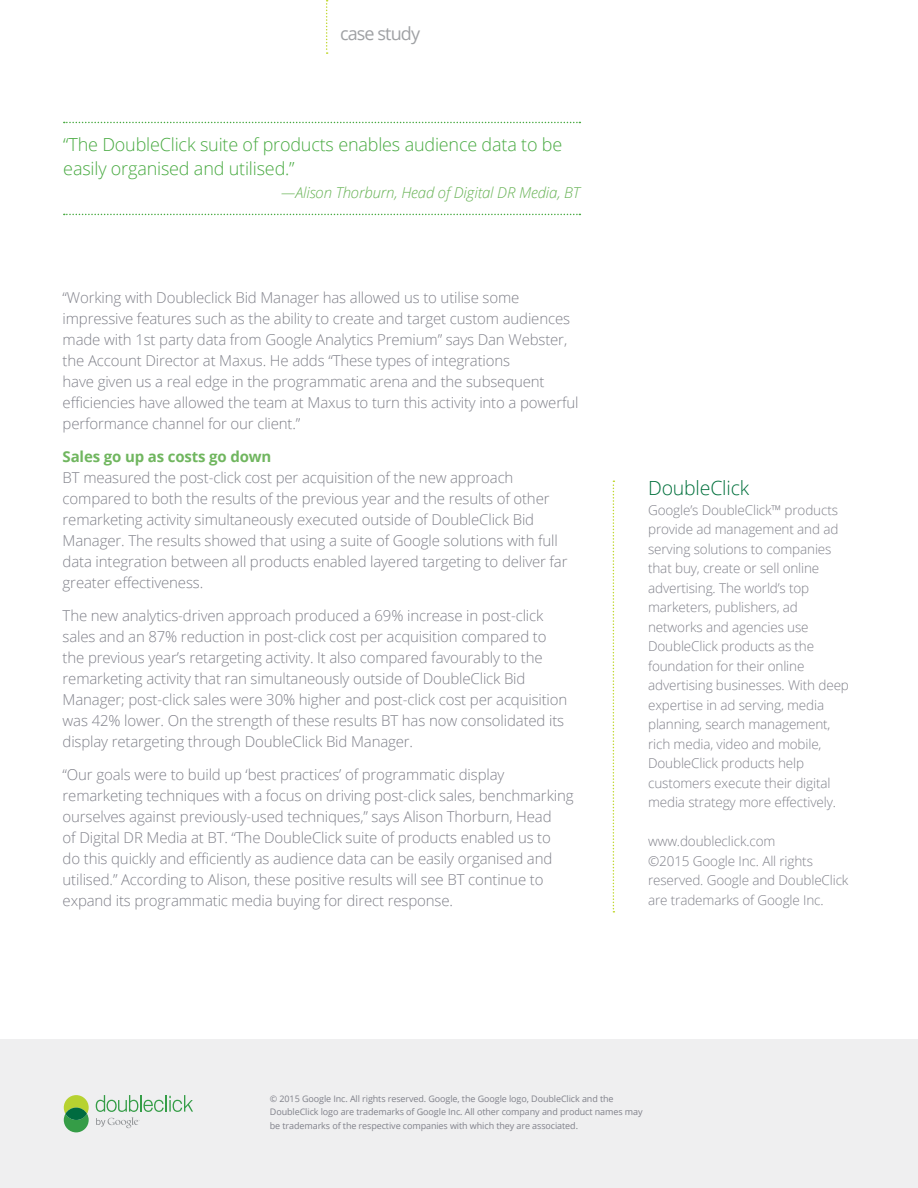
<style>
.page{position:relative;width:918px;height:1188px;background:#fff}
.page>*{position:absolute;margin:0;border:0;box-sizing:border-box;transform-origin:0 0}
.t1{font:300 19.5px "Open Sans";letter-spacing:-.01em;color:#00703c}
.t2{font:300 18px/24px "Open Sans";letter-spacing:-.01em;color:#49aa42}
.t3{font:18px "Open Sans";letter-spacing:-.05em;color:#9fa1a4}
.t4{font:300 15px/21px "Open Sans";letter-spacing:-.01em;color:#80818a}
.t5{font:italic 300 15px "Open Sans";letter-spacing:-.01em;color:#68b356}
.t6{font:700 15px "Open Sans";letter-spacing:-.01em;color:#70b65f}
.t7{font:300 13.5px/19.5px "Open Sans";letter-spacing:-.01em;color:#80818a}
.t8{font:9px/13.5px "Open Sans";letter-spacing:-.01em;color:#80818a}
</style>
<div class="page">
<div style="left:0;top:1040px;width:918px;height:148px;background:#efeff0"></div>
<svg style="left:326px;top:0;width:2px;height:54px"></svg>
<svg style="left:96px;top:1095px;width:97px;height:33px"></svg>
<svg style="left:64px;top:1095px;width:25px;height:37px"></svg>
<div style="left:65px;top:1108px;width:22px;height:12px;background:#006b40;border-radius:50%"></div>
<svg style="left:613px;top:481px;width:1px;height:432px"></svg>
<svg style="left:64px;top:122px;width:516px;height:1px"></svg>
<svg style="left:64px;top:214px;width:516px;height:1px"></svg>
<p class="t3" style="left:340px;top:21px;width:81px">case study</p>
<p class="t2" style="left:63px;top:132px;width:501px">“The DoubleClick suite of products enables audience data to be easily organised and utilised.”</p>
<p class="t5" style="left:281px;top:183px;width:300px">—Alison Thorburn, Head of Digital DR Media, BT</p>
<p class="t4" style="left:63px;top:287px;width:517px">“Working with Doubleclick Bid Manager has allowed us to utilise some impressive features such as the ability to create and target custom audiences made with 1st party data from Google Analytics Premium” says Dan Webster, the Account Director at Maxus. He adds “These types of integrations<br>have given us a real edge in the programmatic arena and the subsequent efficiencies have allowed the team at Maxus to turn this activity into a powerful performance channel for our client.”</p>
<p class="t6" style="left:63px;top:446px;width:210px">Sales go up as costs go down</p>
<p class="t4" style="left:63px;top:467px;width:506px">BT measured the post-click cost per acquisition of the new approach compared to both the results of the previous year and the results of other remarketing activity simultaneously executed outside of DoubleClick Bid Manager. The results showed that using a suite of Google solutions with full data integration between all products enabled layered targeting to deliver far greater effectiveness.</p>
<p class="t4" style="left:63px;top:605px;width:506px">The new analytics-driven approach produced a 69% increase in post-click sales and an 87% reduction in post-click cost per acquisition compared to the previous year’s retargeting activity. It also compared favourably to the remarketing activity that ran simultaneously outside of DoubleClick Bid Manager; post-click sales were 30% higher and post-click cost per acquisition was 42% lower. On the strength of these results BT has now consolidated its display retargeting through DoubleClick Bid Manager.</p>
<p class="t4" style="left:63px;top:764px;width:512px">“Our goals were to build up ‘best practices’ of programmatic display remarketing techniques with a focus on driving post-click sales, benchmarking ourselves against previously-used techniques,” says Alison Thorburn, Head<br>of Digital DR Media at BT. “The DoubleClick suite of products enabled us to<br>do this quickly and efficiently as audience data can be easily organised and utilised.” According to Alison, these positive results will see BT continue to expand its programmatic media buying for direct response.</p>
<h1 class="t1" style="left:648px;top:475px;width:103px">DoubleClick</h1>
<p class="t7" style="left:648px;top:500px;width:202px">Google’s DoubleClick™ products provide ad management and ad serving solutions to companies that buy, create or sell online advertising. The world’s top marketers, publishers, ad networks and agencies use<br>DoubleClick products as the foundation for their online advertising businesses. With deep expertise in ad serving, media planning, search management, rich media, video and mobile,<br>DoubleClick products help customers execute their digital media strategy more effectively.</p>
<p class="t7" style="left:648px;top:831px;width:202px">www.doubleclick.com<br>©2015 Google Inc. All rights reserved. Google and DoubleClick are trademarks of Google Inc.</p>
<p class="t8" style="left:270px;top:1092px;width:374px">© 2015 Google Inc. All rights reserved. Google, the Google logo, DoubleClick and the<br>DoubleClick logo are trademarks of Google Inc. All other company and product names may be trademarks of the respective companies with which they are associated.</p>
</div>
